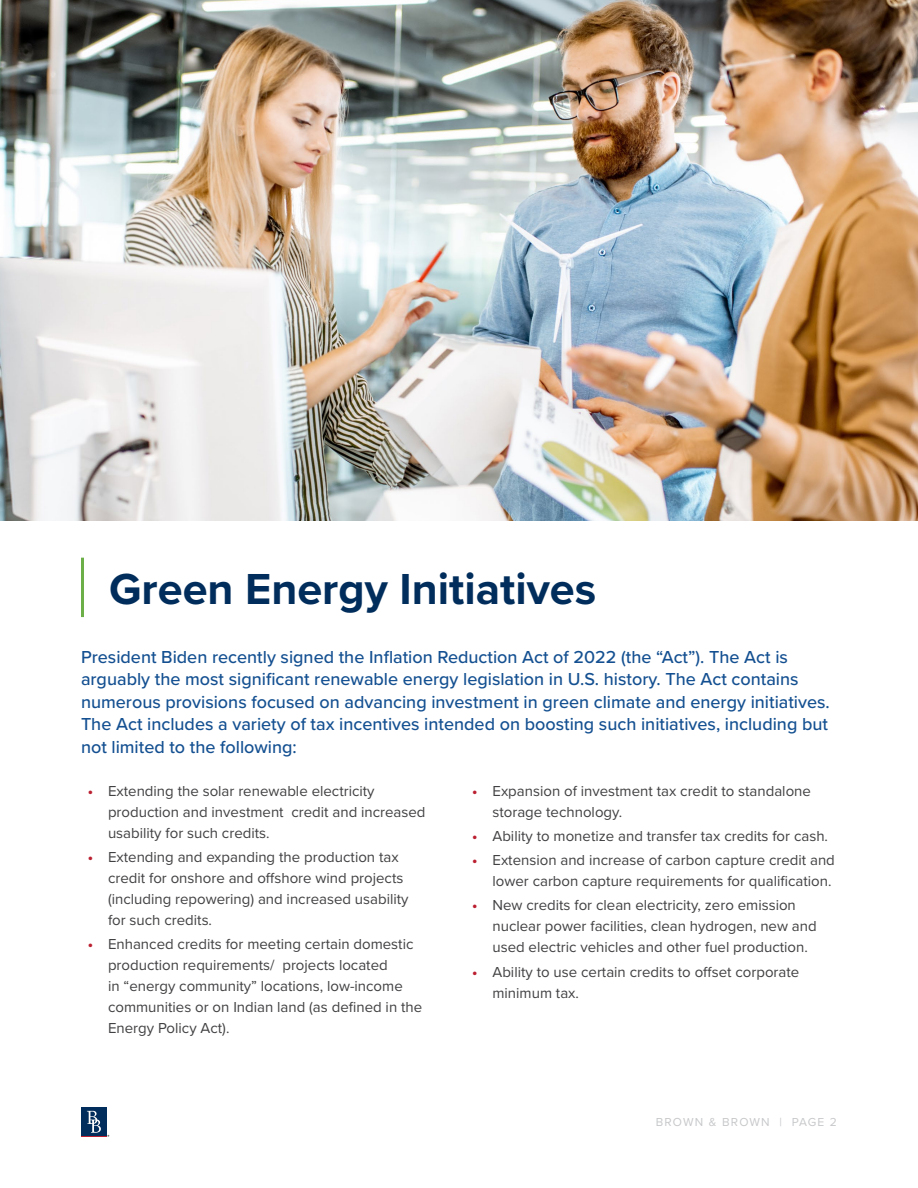
<style>
.page{position:relative;width:918px;height:1188px;background:#fff}
.page>*{position:absolute;margin:0;border:0;box-sizing:border-box;transform-origin:0 0}
.t1{font:700 45px "Proxima Nova";color:#002d5b}
.t2{font:500 18px/22.5px "Proxima Nova";color:#145091}
.t3{font:15px/21px "Proxima Nova";color:#414042}
.t4{font:12px "Proxima Nova";letter-spacing:.1em;color:#c7c8ca}
.s1{font-weight:700;color:#bb2031}
</style>
<div class="page">
<div style="left:81px;top:1108px;width:26px;height:28px;background:#002d5b"></div>
<svg style="left:81px;top:1111px;width:28px;height:26px"></svg>
<img style="left:0;top:0;width:918px;height:521px">
<hr style="left:81px;top:559px;width:3px;height:57px;background:#6cae47">
<h1 class="t1" style="left:109px;top:555px;width:489px">Green Energy Initiatives</h1>
<p class="t2" style="left:81px;top:645px;width:750px">President Biden recently signed the Inflation Reduction Act of 2022 (the “Act”). The Act is arguably the most significant renewable energy legislation in U.S. history. The Act contains numerous provisions focused on advancing investment in green climate and energy initiatives.<br>The Act includes a variety of tax incentives intended on boosting such initiatives, including but not limited to the following:</p>
<p class="t3" style="left:108px;top:779px;width:319px;text-indent:-20px"><span class="s1">•</span> Extending the solar renewable electricity production and investment credit and increased usability for such credits.</p>
<p class="t3" style="left:108px;top:846px;width:302px;text-indent:-20px"><span class="s1">•</span> Extending and expanding the production tax credit for onshore and offshore wind projects (including repowering) and increased usability for such credits.</p>
<p class="t3" style="left:108px;top:933px;width:316px;text-indent:-20px"><span class="s1">•</span> Enhanced credits for meeting certain domestic production requirements/ projects located<br>in “energy community” locations, low-income communities or on Indian land (as defined in the Energy Policy Act).</p>
<p class="t3" style="left:492px;top:779px;width:320px;text-indent:-20px"><span class="s1">•</span> Expansion of investment tax credit to standalone storage technology.</p>
<p class="t3" style="left:472px;top:825px;width:357px"><span class="s1">•</span> Ability to monetize and transfer tax credits for cash.</p>
<p class="t3" style="left:472px;top:849px;width:364px;text-align:right"><span class="s1">•</span> Extension and increase of carbon capture credit and lower carbon capture requirements for qualification.</p>
<p class="t3" style="left:492px;top:894px;width:326px;text-indent:-20px"><span class="s1">•</span> New credits for clean electricity, zero emission nuclear power facilities, clean hydrogen, new and used electric vehicles and other fuel production.</p>
<p class="t3" style="left:492px;top:960px;width:308px;text-indent:-20px"><span class="s1">•</span> Ability to use certain credits to offset corporate minimum tax.</p>
<p class="t4" style="left:656px;top:1113px;width:183px">BROWN &amp; BROWN | PAGE 2</p>
</div>
